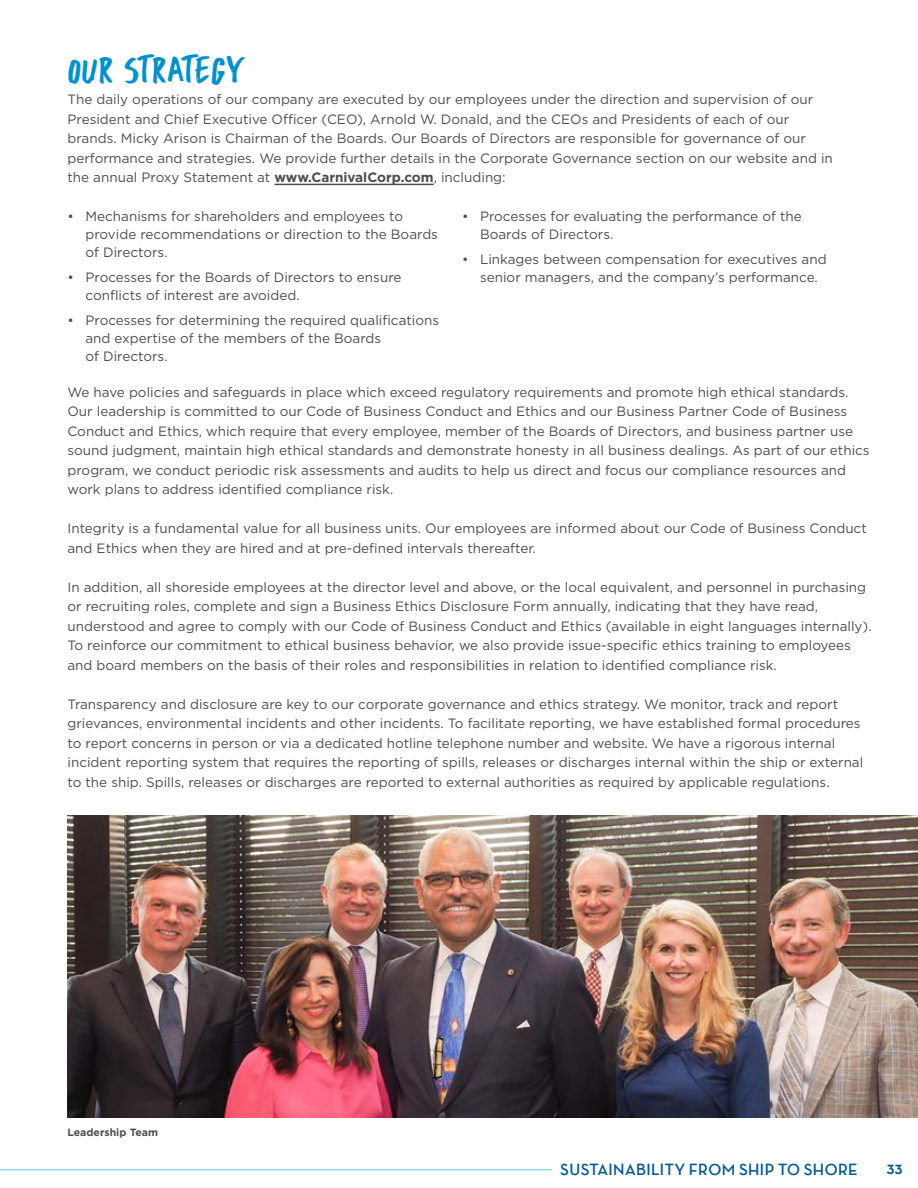
<style>
.page{position:relative;width:918px;height:1188px;background:#fff}
.page>*{position:absolute;margin:0;border:0;box-sizing:border-box;transform-origin:0 0}
.t1{font:37.5px "Buntaro";color:#0091d1}
.t2{font:700 16.5px "Neutraface Display TT";letter-spacing:.025em;color:#005a9c}
.t3{font:13.5px/19.5px "Gotham";color:#4d4d4f}
.t4{font:700 13.5px "Neutraface Text TT";color:#005a9c}
.t5{font:700 10.5px "Gotham";color:#4d4d4f}
.s1{font-weight:700}
</style>
<div class="page">
<hr style="left:0;top:1169px;width:552px;height:1px;background:#8ed8f8">
<img style="left:68px;top:815px;width:850px;height:302px">
<hr style="left:275px;top:184px;width:159px;height:1px;background:#4d4d4f">
<h1 class="t1" style="left:68px;top:46px;width:180px">OUR STRATEGY</h1>
<p class="t3" style="left:68px;top:89px;width:767px">The daily operations of our company are executed by our employees under the direction and supervision of our President and Chief Executive Officer (CEO), Arnold W. Donald, and the CEOs and Presidents of each of our brands. Micky Arison is Chairman of the Boards. Our Boards of Directors are responsible for governance of our performance and strategies. We provide further details in the Corporate Governance section on our website and in the annual Proxy Statement at <span class="s1">www.CarnivalCorp.com</span>, including:</p>
<p class="t3" style="left:85px;top:207px;width:354px;line-height:18px;text-indent:-18px">• Mechanisms for shareholders and employees to provide recommendations or direction to the Boards of Directors.</p>
<p class="t3" style="left:85px;top:268px;width:318px;line-height:18px;text-indent:-18px">• Processes for the Boards of Directors to ensure conflicts of interest are avoided.</p>
<p class="t3" style="left:85px;top:311px;width:355px;line-height:18px;text-indent:-18px">• Processes for determining the required qualifications and expertise of the members of the Boards<br>of Directors.</p>
<p class="t3" style="left:480px;top:207px;width:323px;line-height:18px;text-indent:-18px">• Processes for evaluating the performance of the<br>Boards of Directors.</p>
<p class="t3" style="left:480px;top:250px;width:348px;line-height:18px;text-indent:-18px">• Linkages between compensation for executives and senior managers, and the company’s performance.</p>
<p class="t3" style="left:68px;top:382px;width:804px">We have policies and safeguards in place which exceed regulatory requirements and promote high ethical standards.<br>Our leadership is committed to our Code of Business Conduct and Ethics and our Business Partner Code of Business Conduct and Ethics, which require that every employee, member of the Boards of Directors, and business partner use sound judgment, maintain high ethical standards and demonstrate honesty in all business dealings. As part of our ethics program, we conduct periodic risk assessments and audits to help us direct and focus our compliance resources and work plans to address identified compliance risk.</p>
<p class="t3" style="left:68px;top:518px;width:801px">Integrity is a fundamental value for all business units. Our employees are informed about our Code of Business Conduct and Ethics when they are hired and at pre-defined intervals thereafter.</p>
<p class="t3" style="left:68px;top:577px;width:806px">In addition, all shoreside employees at the director level and above, or the local equivalent, and personnel in purchasing or recruiting roles, complete and sign a Business Ethics Disclosure Form annually, indicating that they have read, understood and agree to comply with our Code of Business Conduct and Ethics (available in eight languages internally).<br>To reinforce our commitment to ethical business behavior, we also provide issue-specific ethics training to employees and board members on the basis of their roles and responsibilities in relation to identified compliance risk.</p>
<p class="t3" style="left:68px;top:694px;width:797px">Transparency and disclosure are key to our corporate governance and ethics strategy. We monitor, track and report grievances, environmental incidents and other incidents. To facilitate reporting, we have established formal procedures to report concerns in person or via a dedicated hotline telephone number and website. We have a rigorous internal incident reporting system that requires the reporting of spills, releases or discharges internal within the ship or external to the ship. Spills, releases or discharges are reported to external authorities as required by applicable regulations.</p>
<p class="t5" style="left:68px;top:1126px;width:92px">Leadership Team</p>
<p class="t2" style="left:560px;top:1160px;width:299px">SUSTAINABILITY FROM SHIP TO SHORE</p>
<p class="t4" style="left:887px;top:1160px;width:17px">33</p>
</div>
